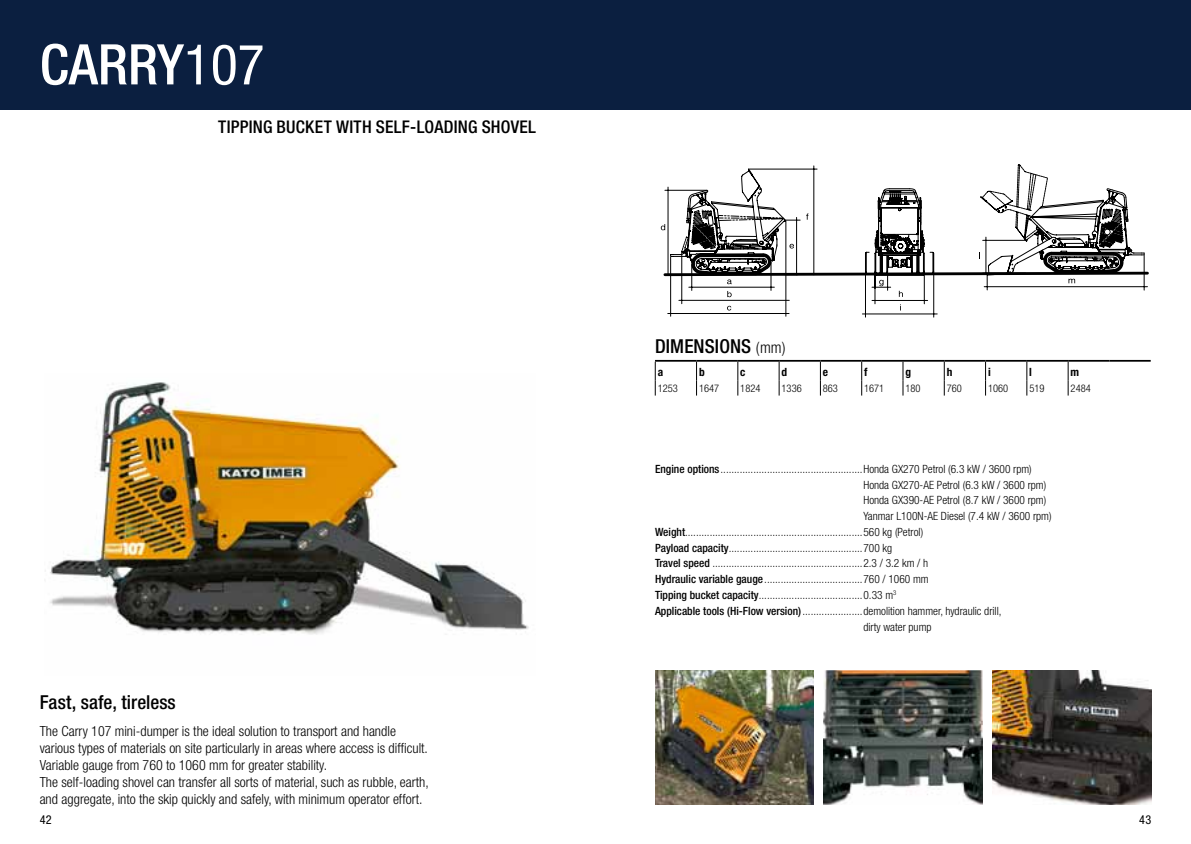
<style>
.page{position:relative;width:1191px;height:844px;background:#fff}
.page>*{position:absolute;margin:0;border:0;box-sizing:border-box;transform-origin:0 0}
.t1{font:500 condensed 56px "Helvetica Neue";color:#fff}
.t2{font:condensed 56px "Helvetica Neue";color:#fff}
.t3{font:500 condensed 19.25px "Helvetica Neue";letter-spacing:.005em;color:#000}
.t4{font:500 condensed 17.5px "Helvetica Neue";color:#000}
.t5{font:300 condensed 15.75px "Helvetica Neue";color:#000}
.t6{font:300 condensed 14px/17.2px "Helvetica Neue";color:#000}
.t7{font:condensed 12.25px "Helvetica Neue";color:#000}
.t8{font:300 condensed 11.38px "Helvetica Neue";color:#000}
.t9{font:700 condensed 11.38px "Helvetica Neue";color:#000}
.t10{font:300 condensed 10.5px "Helvetica Neue";color:#000}
.s1{font-weight:500}
</style>
<div class="page">
<img style="left:45px;top:382px;width:484px;height:253px">
<img style="left:992px;top:670px;width:159px;height:134px">
<img style="left:655px;top:670px;width:159px;height:134px">
<img style="left:823px;top:670px;width:159px;height:134px">
<hr style="left:863px;top:523px;width:74px;height:1px;background:#000">
<hr style="left:872px;top:512px;width:55px;height:1px;background:#000">
<hr style="left:1042px;top:500px;width:85px;height:1px;background:#000">
<hr style="left:786px;top:487px;width:40px;height:1px;background:#000">
<hr style="left:784px;top:422px;width:44px;height:1px;background:#000">
<hr style="left:750px;top:348px;width:98px;height:1px;background:#000">
<hr style="left:667px;top:524px;width:153px;height:1px;background:#000">
<hr style="left:668px;top:512px;width:119px;height:1px;background:#000">
<hr style="left:679px;top:501px;width:108px;height:1px;background:#000">
<hr style="left:865px;top:388px;width:62px;height:1px;background:#000">
<hr style="left:977px;top:453px;width:40px;height:1px;background:#000">
<hr style="left:665px;top:404px;width:41px;height:1px;background:#000">
<hr style="left:689px;top:709px;width:83px;height:1px;background:#000">
<hr style="left:1007px;top:697px;width:33px;height:1px;background:#000">
<hr style="left:1006px;top:640px;width:34px;height:1px;background:#000">
<hr style="left:720px;top:587px;width:82px;height:1px;background:#000">
<hr style="left:668px;top:737px;width:124px;height:1px;background:#000">
<hr style="left:679px;top:723px;width:113px;height:1px;background:#000">
<hr style="left:1028px;top:587px;width:85px;height:1px;background:#000">
<svg style="left:874px;top:709px;width:18px;height:1px"></svg>
<hr style="left:865px;top:737px;width:72px;height:1px;background:#000">
<hr style="left:874px;top:723px;width:54px;height:1px;background:#000">
<hr style="left:720px;top:604px;width:61px;height:1px;background:#000">
<hr style="left:665px;top:614px;width:41px;height:1px;background:#000">
<hr style="left:1038px;top:604px;width:65px;height:1px;background:#000">
<svg style="left:661px;top:165px;width:487px;height:153px"></svg>
<div style="left:0;top:0;width:1191px;height:109px;background:#0b1f40"></div>
<hr style="left:655px;top:360px;width:41px;height:1px;background:#000">
<hr style="left:696px;top:360px;width:42px;height:1px;background:#000">
<hr style="left:738px;top:360px;width:41px;height:1px;background:#000">
<hr style="left:779px;top:360px;width:41px;height:1px;background:#000">
<hr style="left:820px;top:360px;width:41px;height:1px;background:#000">
<hr style="left:861px;top:360px;width:42px;height:1px;background:#000">
<hr style="left:903px;top:360px;width:41px;height:1px;background:#000">
<hr style="left:944px;top:360px;width:41px;height:1px;background:#000">
<svg style="left:985px;top:361px;width:1px;height:34px"></svg>
<svg style="left:655px;top:361px;width:1px;height:34px"></svg>
<hr style="left:985px;top:360px;width:41px;height:1px;background:#000">
<svg style="left:1026px;top:361px;width:1px;height:34px"></svg>
<svg style="left:696px;top:361px;width:1px;height:34px"></svg>
<hr style="left:1026px;top:360px;width:42px;height:1px;background:#000">
<svg style="left:1067px;top:361px;width:1px;height:34px"></svg>
<svg style="left:737px;top:361px;width:1px;height:34px"></svg>
<hr style="left:1068px;top:360px;width:41px;height:1px;background:#000">
<svg style="left:779px;top:361px;width:1px;height:34px"></svg>
<hr style="left:1109px;top:360px;width:41px;height:1px;background:#000">
<svg style="left:820px;top:361px;width:1px;height:34px"></svg>
<svg style="left:861px;top:361px;width:1px;height:34px"></svg>
<svg style="left:902px;top:361px;width:1px;height:34px"></svg>
<svg style="left:944px;top:361px;width:1px;height:34px"></svg>
<h1 class="t1" style="left:40px;top:31px;width:30px">carr</h1>
<h1 class="t2" style="left:157px;top:32px;width:109px"><span class="s1">y</span>107</h1>
<h3 class="t4" style="left:218px;top:116px;width:9px">tipping</h3>
<h3 class="t4" style="left:277px;top:116px;width:11px">bucket</h3>
<h3 class="t4" style="left:336px;top:116px;width:91px">with self-loading</h3>
<h3 class="t4" style="left:482px;top:116px;width:29px">shovel</h3>
<h2 class="t3" style="left:40px;top:690px;width:138px">Fast, safe, tireless</h2>
<p class="t6" style="left:40px;top:722px;width:390px">The Carry 107 mini-dumper is the ideal solution to transport and handle various types of materials on site particularly in areas where access is difficult.<br>Variable gauge from 760 to 1060 mm for greater stability.<br>The self-loading shovel can transfer all sorts of material, such as rubble, earth, and aggregate, into the skip quickly and safely, with minimum operator effort.</p>
<h2 class="t3" style="left:655px;top:334px;width:22px">Dimensions</h2>
<h3 class="t5" style="left:756px;top:338px;width:31px">(mm)</h3>
<p class="t9" style="left:658px;top:364px;width:7px">a</p>
<p class="t9" style="left:699px;top:364px;width:7px">b</p>
<p class="t9" style="left:740px;top:364px;width:7px">c</p>
<p class="t9" style="left:781px;top:364px;width:7px">d</p>
<p class="t9" style="left:823px;top:364px;width:7px">e</p>
<p class="t9" style="left:864px;top:364px;width:5px">f</p>
<p class="t9" style="left:905px;top:364px;width:7px">g</p>
<p class="t9" style="left:946px;top:364px;width:7px">h</p>
<p class="t9" style="left:988px;top:364px;width:4px">i</p>
<p class="t9" style="left:1029px;top:364px;width:4px">l</p>
<p class="t9" style="left:1070px;top:364px;width:10px">m</p>
<p class="t10" style="left:658px;top:382px;width:22px">1253</p>
<p class="t10" style="left:699px;top:382px;width:22px">1647</p>
<p class="t10" style="left:740px;top:382px;width:22px">1824</p>
<p class="t10" style="left:781px;top:382px;width:22px">1336</p>
<p class="t10" style="left:823px;top:382px;width:17px">863</p>
<p class="t10" style="left:864px;top:382px;width:22px">1671</p>
<p class="t10" style="left:905px;top:382px;width:17px">180</p>
<p class="t10" style="left:946px;top:382px;width:17px">760</p>
<p class="t10" style="left:988px;top:382px;width:22px">1060</p>
<p class="t10" style="left:1029px;top:382px;width:17px">519</p>
<p class="t10" style="left:1070px;top:382px;width:22px">2484</p>
<p class="t8" style="left:655px;top:462px;width:378px"><span class="s1">Engine options</span>....................................................Honda GX270 Petrol (6.3 kW / 3600 rpm)</p>
<p class="t8" style="left:863px;top:478px;width:184px">Honda GX270-AE Petrol (6.3 kW / 3600 rpm)</p>
<p class="t8" style="left:863px;top:493px;width:184px">Honda GX390-AE Petrol (8.7 kW / 3600 rpm)</p>
<p class="t8" style="left:863px;top:509px;width:190px">Yanmar L100N-AE Diesel (7.4 kW / 3600 rpm)</p>
<p class="t8" style="left:655px;top:525px;width:270px"><span class="s1">Weight</span>.................................................................560 kg (Petrol)</p>
<p class="t8" style="left:655px;top:541px;width:239px"><span class="s1">Payload capacity</span>.................................................700 kg</p>
<p class="t8" style="left:655px;top:556px;width:275px"><span class="s1">Travel speed</span> .......................................................2.3 / 3.2 km / h</p>
<p class="t8" style="left:655px;top:572px;width:275px"><span class="s1">Hydraulic variable gauge</span>....................................760 / 1060 mm</p>
<p class="t8" style="left:655px;top:588px;width:243px"><span class="s1">Tipping bucket capacity</span>......................................0.33 m<sup>3</sup></p>
<p class="t8" style="left:655px;top:604px;width:348px"><span class="s1">Applicable tools (Hi-Flow version)</span>......................demolition hammer, hydraulic drill,</p>
<p class="t8" style="left:863px;top:619px;width:70px">dirty water pump</p>
<p class="t7" style="left:40px;top:812px;width:13px">42</p>
<p class="t7" style="left:1139px;top:812px;width:14px">43</p>
</div>
